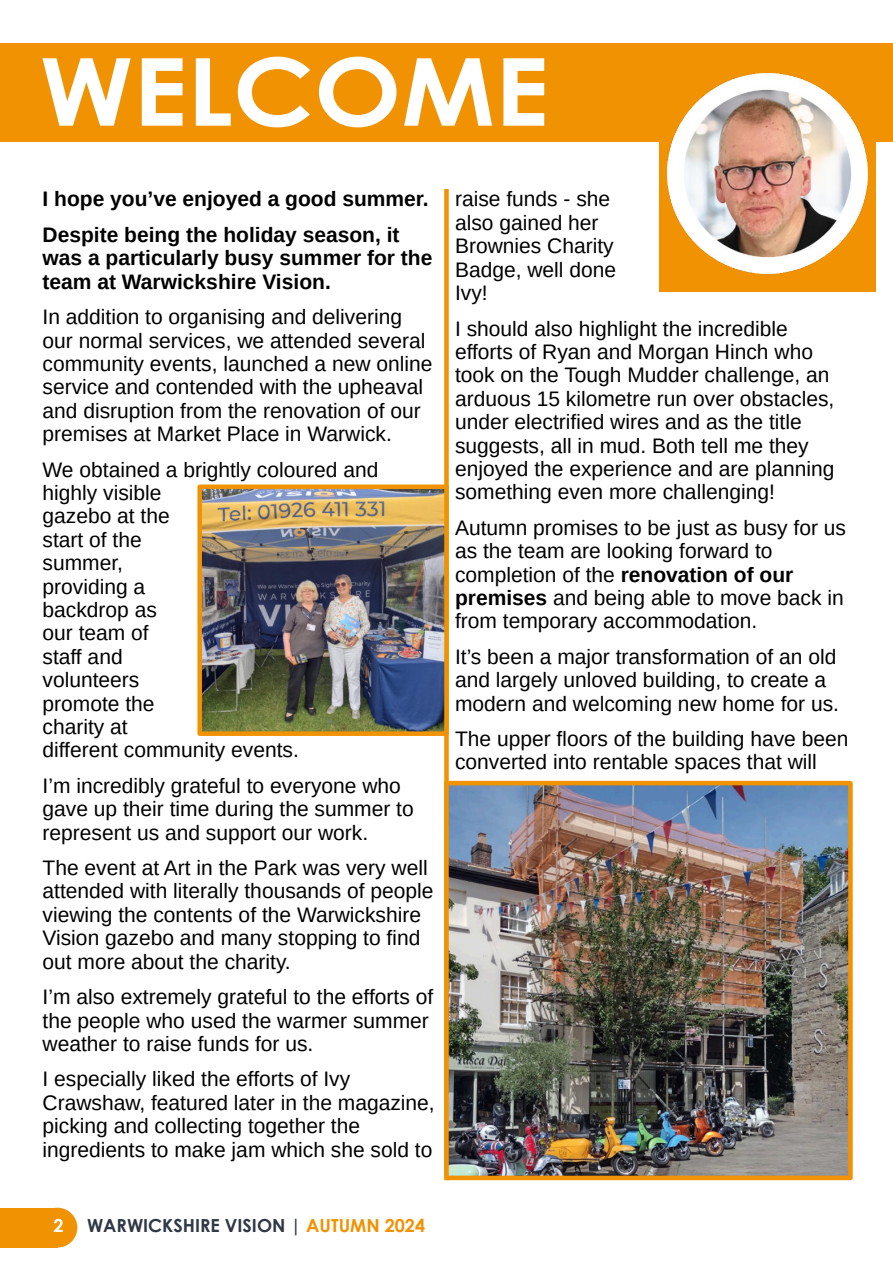
<style>
.page{position:relative;width:893px;height:1263px;background:#fff}
.page>*{position:absolute;margin:0;border:0;box-sizing:border-box;transform-origin:0 0}
.t1{font:700 93.75px "Century Gothic";color:#fff;scale:1.11 1}
.t2{font:21px/23.4px "Arimo";color:#000}
.t3{font:700 21px/35.4px "Arimo";color:#000}
.t4{font:700 18px "Century Gothic";color:#2f3844}
.t5{font:700 18px "Century Gothic";color:#fff}
.s1{font-weight:700}
.s2{color:#f19202}
</style>
<div class="page">
<div style="left:38px;top:1208px;width:39px;height:39px;background:#f19202;border-radius:50%"></div>
<div style="left:0;top:1208px;width:57px;height:39px;background:#f19202"></div>
<div style="left:0;top:43px;width:893px;height:98px;background:#f19202"></div>
<div style="left:659px;top:50px;width:217px;height:242px;background:#f19202"></div>
<img style="left:668px;top:74px;width:199px;height:199px">
<div style="left:444px;top:191px;width:5px;height:987px;background:#f19202"></div>
<img style="left:202px;top:489px;width:242px;height:242px">
<div style="left:197px;top:484px;width:252px;height:252px;border:4px solid #f19202"></div>
<img style="left:449px;top:786px;width:399px;height:389px">
<div style="left:444px;top:781px;width:409px;height:399px;border:4px solid #f19202"></div>
<h1 class="t1" style="left:40px;top:55px;width:460px">WELCOME</h1>
<p class="t3" style="left:43px;top:183px;width:388px">I hope you’ve enjoyed a good summer.<br>Despite being the holiday season, it</p>
<p class="t3" style="left:43px;top:248px;width:391px;line-height:23.4px">was a particularly busy summer for the team at Warwickshire Vision.</p>
<p class="t2" style="left:43px;top:307px;width:391px">In addition to organising and delivering our normal services, we attended several community events, launched a new online service and contended with the upheaval and disruption from the renovation of our premises at Market Place in Warwick.</p>
<p class="t2" style="left:43px;top:459px;width:337px">We obtained a brightly coloured and highly visible<br>gazebo at the<br>start of the<br>summer,<br>providing a<br>backdrop as<br>our team of<br>staff and<br>volunteers<br>promote the<br>charity at<br>different community events.</p>
<p class="t2" style="left:43px;top:776px;width:373px">I’m incredibly grateful to everyone who gave up their time during the summer to represent us and support our work.</p>
<p class="t2" style="left:43px;top:858px;width:393px">The event at Art in the Park was very well attended with literally thousands of people viewing the contents of the Warwickshire Vision gazebo and many stopping to find out more about the charity.</p>
<p class="t2" style="left:43px;top:987px;width:392px">I’m also extremely grateful to the efforts of the people who used the warmer summer weather to raise funds for us.</p>
<p class="t2" style="left:43px;top:1069px;width:394px">I especially liked the efforts of Ivy Crawshaw, featured later in the magazine, picking and collecting together the ingredients to make jam which she sold to</p>
<p class="t2" style="left:455px;top:189px;width:163px">raise funds - she also gained her<br>Brownies Charity<br>Badge, well done<br>Ivy!</p>
<p class="t2" style="left:455px;top:318px;width:381px">I should also highlight the incredible efforts of Ryan and Morgan Hinch who took on the Tough Mudder challenge, an arduous 15 kilometre run over obstacles, under electrified wires and as the title suggests, all in mud. Both tell me they enjoyed the experience and are planning something even more challenging!</p>
<p class="t2" style="left:455px;top:518px;width:393px">Autumn promises to be just as busy for us as the team are looking forward to completion of the <span class="s1">renovation of our premises</span> and being able to move back in from temporary accommodation.</p>
<p class="t2" style="left:455px;top:647px;width:386px">It’s been a major transformation of an old and largely unloved building, to create a modern and welcoming new home for us.</p>
<p class="t2" style="left:455px;top:729px;width:395px">The upper floors of the building have been converted into rentable spaces that will</p>
<p class="t5" style="left:54px;top:1218px;width:12px">2</p>
<p class="t4" style="left:87px;top:1218px;width:339px">WARWICKSHIRE VISION | <span class="s2">AUTUMN 2024</span></p>
</div>
